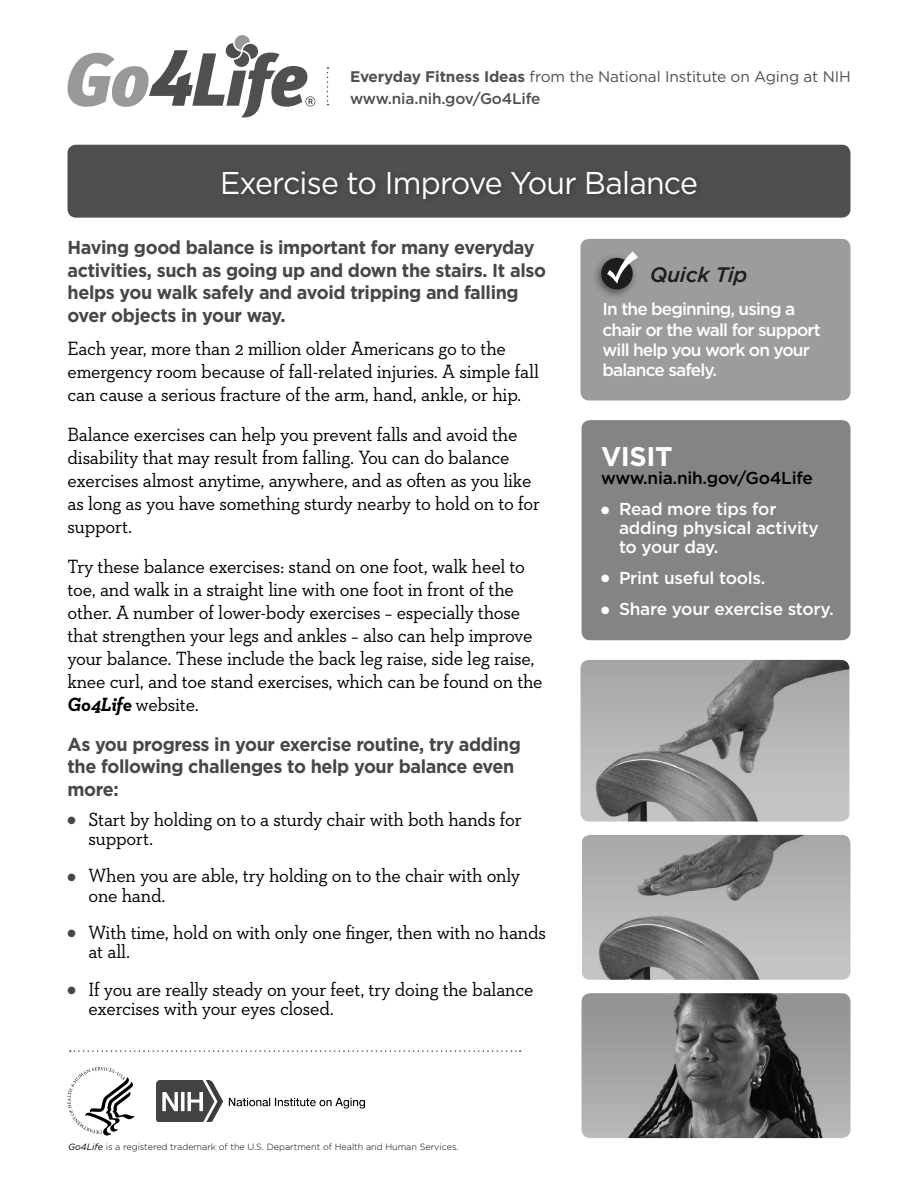
<style>
.page{position:relative;width:918px;height:1188px;background:#fff}
.page>*{position:absolute;margin:0;border:0;box-sizing:border-box;transform-origin:0 0}
.t1{font:31.5px "Gotham";letter-spacing:-.025em;color:#fff;scale:.96 1}
.t2{font:700 27px "Gotham";letter-spacing:-.015em;color:#fff}
.t3{font:italic 500 21px "Gotham";letter-spacing:-.01em;color:#1d1d1d}
.t4{font:19.5px/22.8px "Neutraface Slab Text";letter-spacing:-.015em;color:#000;scale:.96 1}
.t5{font:700 18.75px/22.5px "Gotham";letter-spacing:-.02em;color:#474747;scale:.96 1}
.t6{font:500 17.25px/18.8px "Gotham";letter-spacing:-.015em;color:#fff}
.t7{font:500 17.25px/20.2px "Gotham";letter-spacing:-.04em;color:#fff}
.t8{font:500 17.25px "Gotham";letter-spacing:-.015em;color:#000}
.t9{font:15.3px/22.5px "Gotham";letter-spacing:-.01em;color:#505050}
.t10{font:300 9px "Gotham";color:#000}
.s1{font-weight:700}
.s2{font-weight:500}
.s3{font-weight:700;font-style:italic}
.s4{color:#474747}
.s5{font-weight:400;font-style:italic}
</style>
<div class="page">
<svg style="left:67px;top:35px;width:248px;height:82px"></svg>
<svg style="left:327px;top:67px;width:1px;height:38px"></svg>
<div style="left:580px;top:239px;width:271px;height:161px;background:#9c9c9c;border-radius:9px"></div>
<div style="left:592px;top:253px;width:47px;height:47px;background:#000;opacity:.5"></div>
<div style="left:601px;top:258px;width:32px;height:31px;background:#1d1d1d;border-radius:50%"></div>
<svg style="left:607px;top:251px;width:31px;height:33px"></svg>
<div style="left:582px;top:420px;width:268px;height:220px;background:#848484;border-radius:9px"></div>
<img style="left:580px;top:660px;width:269px;height:162px">
<img style="left:582px;top:835px;width:268px;height:145px">
<img style="left:582px;top:993px;width:268px;height:145px">
<div style="left:67px;top:145px;width:783px;height:73px;background:#4f4f4f;border-radius:9px"></div>
<svg style="left:70px;top:1050px;width:451px;height:2px"></svg>
<svg style="left:68px;top:1067px;width:66px;height:69px"></svg>
<img style="left:156px;top:1080px;width:209px;height:42px">
<p class="t9" style="left:350px;top:65px;width:502px"><span class="s1">Everyday Fitness Ideas</span> from the National Institute on Aging at NIH <span class="s2">www.nia.nih.gov/Go4Life</span></p>
<h1 class="t1" style="left:220px;top:165px;width:499px">Exercise to Improve Your Balance</h1>
<h2 class="t5" style="left:68px;top:236px;width:500px">Having good balance is important for many everyday activities, such as going up and down the stairs. It also helps you walk safely and avoid tripping and falling over objects in your way.</h2>
<p class="t4" style="left:68px;top:337px;width:493px">Each year, more than 2 million older Americans go to the emergency room because of fall-related injuries. A simple fall can cause a serious fracture of the arm, hand, ankle, or hip.</p>
<p class="t4" style="left:68px;top:423px;width:494px">Balance exercises can help you prevent falls and avoid the disability that may result from falling. You can do balance exercises almost anytime, anywhere, and as often as you like as long as you have something sturdy nearby to hold on to for support.</p>
<p class="t4" style="left:68px;top:555px;width:497px">Try these balance exercises: stand on one foot, walk heel to toe, and walk in a straight line with one foot in front of the other. A number of lower-body exercises – especially those that strengthen your legs and ankles – also can help improve your balance. These include the back leg raise, side leg raise, knee curl, and toe stand exercises, which can be found on the <span class="s3">Go4Life</span> website.</p>
<h2 class="t5" style="left:68px;top:732px;width:474px">As you progress in your exercise routine, try adding the following challenges to help your balance even more:</h2>
<p class="t4" style="left:88px;top:809px;width:453px;line-height:19.5px;text-indent:-21px"><span class="s4">●</span> Start by holding on to a sturdy chair with both hands for support.</p>
<p class="t4" style="left:88px;top:866px;width:451px;line-height:19.5px;text-indent:-21px"><span class="s4">●</span> When you are able, try holding on to the chair with only one hand.</p>
<p class="t4" style="left:88px;top:922px;width:478px;line-height:19.5px;text-indent:-21px"><span class="s4">●</span> With time, hold on with only one finger, then with no hands at all.</p>
<p class="t4" style="left:88px;top:979px;width:465px;line-height:19.5px;text-indent:-21px"><span class="s4">●</span> If you are really steady on your feet, try doing the balance exercises with your eyes closed.</p>
<p class="t10" style="left:68px;top:1142px;width:392px"><span class="s5">Go4Life</span> is a registered trademark of the U.S. Department of Health and Human Services.</p>
<h2 class="t3" style="left:650px;top:262px;width:99px">Quick Tip</h2>
<p class="t7" style="left:603px;top:299px;width:220px">In the beginning, using a chair or the wall for support will help you work on your balance safely.</p>
<h2 class="t2" style="left:601px;top:441px;width:73px">VISIT</h2>
<h2 class="t8" style="left:601px;top:468px;width:213px">www.nia.nih.gov/Go4Life</h2>
<p class="t6" style="left:619px;top:499px;width:201px;text-indent:-18px">● Read more tips for adding physical activity to your day.</p>
<p class="t6" style="left:601px;top:568px;width:166px">● Print useful tools.</p>
<p class="t6" style="left:601px;top:599px;width:234px">● Share your exercise story.</p>
</div>
